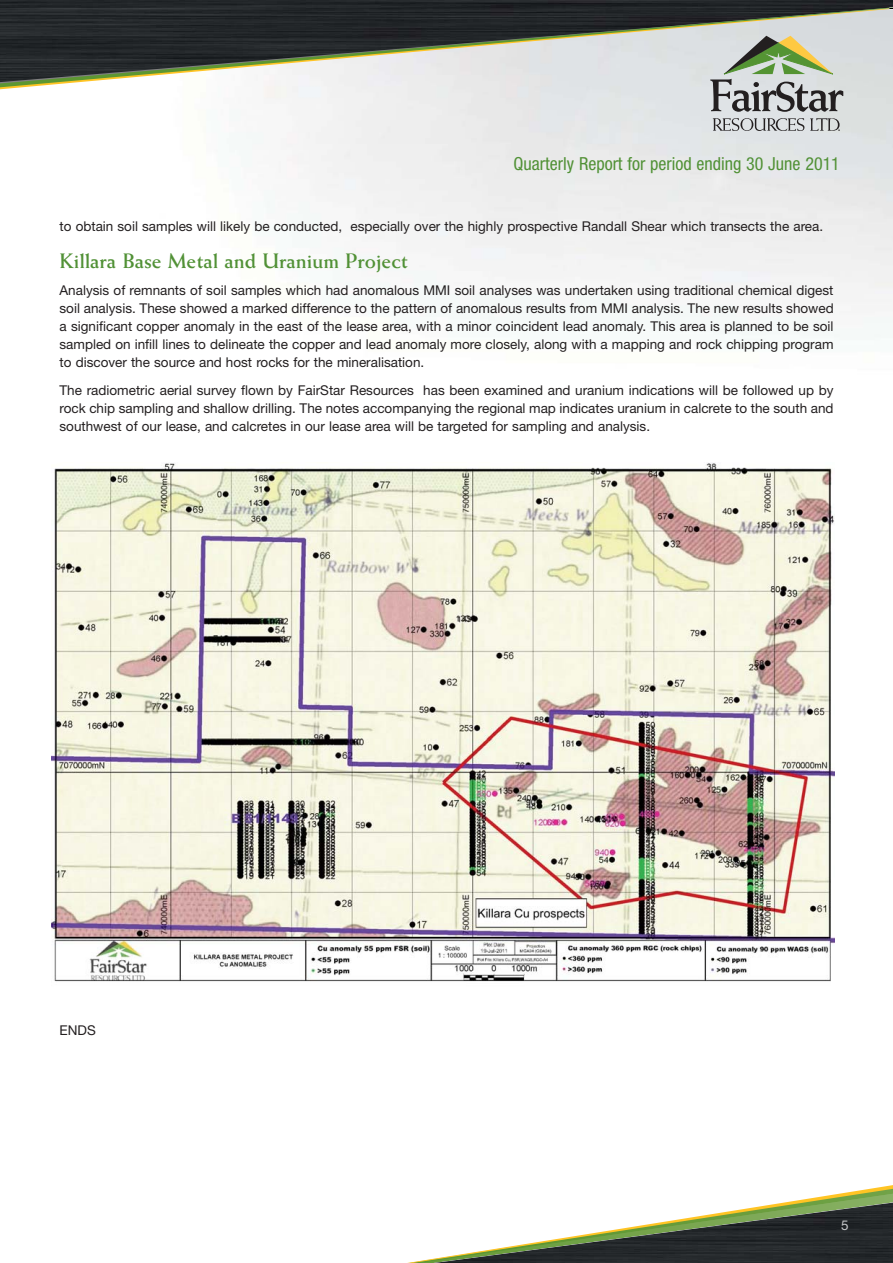
<style>
.page{position:relative;width:893px;height:1263px;background:#fff}
.page>*{position:absolute;margin:0;border:0;box-sizing:border-box;transform-origin:0 0}
.t1{font:700 21px "Weiss";color:#519136}
.t2{font:condensed 18px "Helvetica Neue";color:#519136}
.t3{font:13.5px/18px "Helvetica Neue";color:#231f20;text-align:justify}
.t4{font:13.5px "Helvetica Neue";color:#c6c8ca}
</style>
<div class="page">
<img style="left:0;top:0;width:892px;height:7px">
<svg style="left:182px;top:90px;width:710px;height:2px"></svg>
<svg style="left:0;top:7px;width:892px;height:83px;background:#7e817e"></svg>
<svg style="left:407px;top:1185px;width:485px;height:78px"></svg>
<img style="left:433px;top:1203px;width:459px;height:60px">
<svg style="left:713px;top:118px;width:91px;height:13px"></svg>
<svg style="left:810px;top:118px;width:30px;height:13px"></svg>
<svg style="left:710px;top:36px;width:133px;height:76px;background:#adb3a6"></svg>
<img style="left:51px;top:462px;width:783px;height:520px">
<h2 class="t2" style="left:514px;top:157px;width:328px">Quarterly Report for period ending 30 June 2011</h2>
<p class="t3" style="left:60px;top:219px;width:765px">to obtain soil samples will likely be conducted, especially over the highly prospective Randall Shear which transects the area.</p>
<h1 class="t1" style="left:60px;top:253px;width:350px">Killara Base Metal and Uranium Project</h1>
<p class="t3" style="left:60px;top:282px;width:776px">Analysis of remnants of soil samples which had anomalous MMI soil analyses was undertaken using traditional chemical digest soil analysis. These showed a marked difference to the pattern of anomalous results from MMI analysis. The new results showed a significant copper anomaly in the east of the lease area, with a minor coincident lead anomaly. This area is planned to be soil sampled on infill lines to delineate the copper and lead anomaly more closely, along with a mapping and rock chipping program to discover the source and host rocks for the mineralisation.</p>
<p class="t3" style="left:60px;top:383px;width:775px">The radiometric aerial survey flown by FairStar Resources has been examined and uranium indications will be followed up by rock chip sampling and shallow drilling. The notes accompanying the regional map indicates uranium in calcrete to the south and southwest of our lease, and calcretes in our lease area will be targeted for sampling and analysis.</p>
<p class="t3" style="left:60px;top:1023px;width:38px">ENDS</p>
<p class="t4" style="left:841px;top:1221px;width:9px">5</p>
</div>
